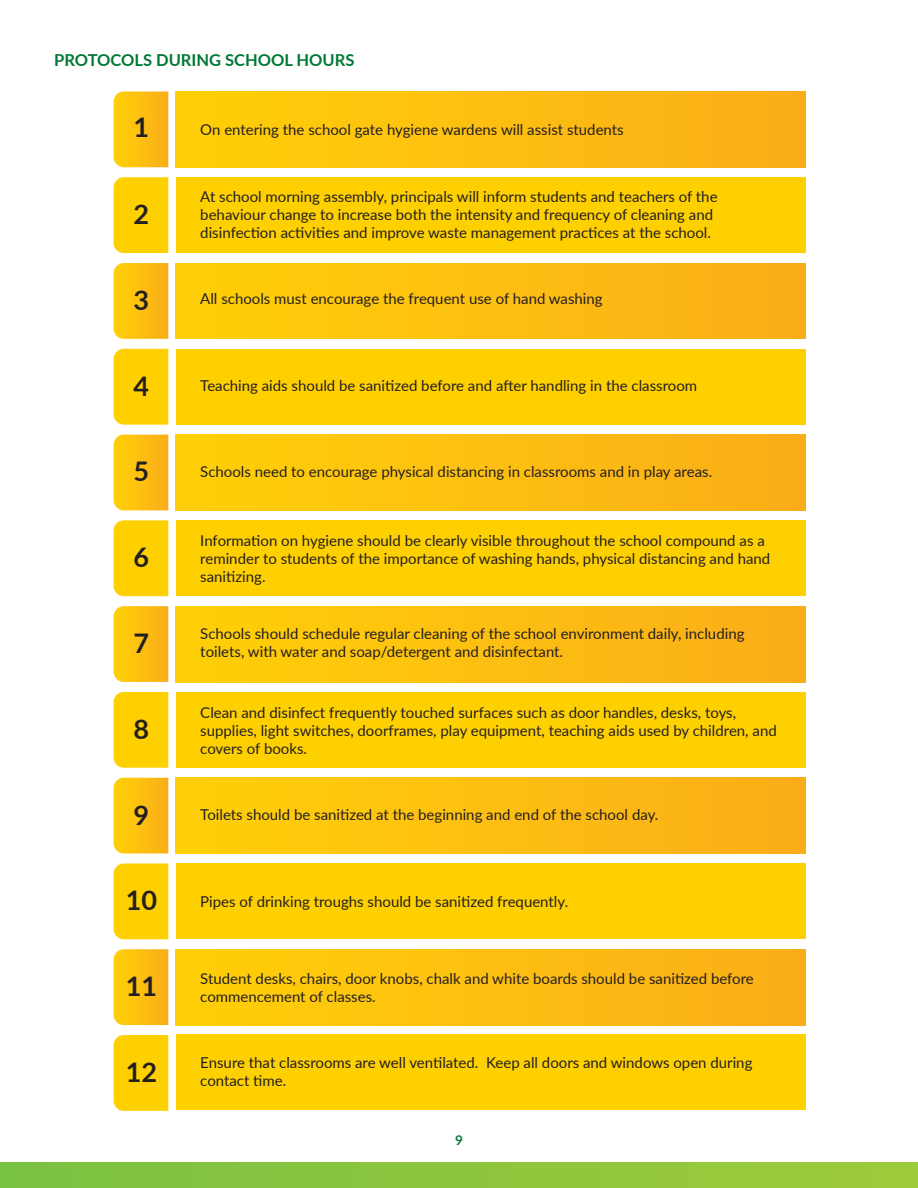
<style>
.page{position:relative;width:918px;height:1188px;background:#fff}
.page>*{position:absolute;margin:0;border:0;box-sizing:border-box;transform-origin:0 0}
.t1{font:700 27px "Lato";color:#231f20}
.t2{font:700 16.5px "Lato";color:#007836}
.t3{font:15px/18px "Lato";color:#231f20}
.t4{font:700 13.5px "Lato";color:#007836}
</style>
<div class="page">
<svg style="left:114px;top:91px;width:54px;height:76px"></svg>
<div style="left:176px;top:92px;width:629px;height:75px;background:linear-gradient(to right,#ffd007,#fbad1a)"></div>
<div style="left:114px;top:177px;width:54px;height:76px;background:#ffd000"></div>
<div style="left:176px;top:177px;width:629px;height:76px;background:#ffd000"></div>
<svg style="left:114px;top:263px;width:54px;height:76px"></svg>
<div style="left:176px;top:263px;width:629px;height:76px;background:linear-gradient(to right,#ffd007,#fbad1a)"></div>
<div style="left:114px;top:349px;width:54px;height:76px;background:#ffd000"></div>
<div style="left:176px;top:349px;width:629px;height:76px;background:#ffd000"></div>
<svg style="left:114px;top:435px;width:54px;height:75px"></svg>
<div style="left:176px;top:435px;width:629px;height:75px;background:linear-gradient(to right,#ffd007,#fbad1a)"></div>
<div style="left:114px;top:520px;width:54px;height:76px;background:#ffd000"></div>
<div style="left:176px;top:520px;width:629px;height:76px;background:#ffd000"></div>
<svg style="left:114px;top:606px;width:54px;height:76px"></svg>
<div style="left:176px;top:606px;width:629px;height:76px;background:linear-gradient(to right,#ffd007,#fbad1a)"></div>
<div style="left:114px;top:692px;width:54px;height:76px;background:#ffd000"></div>
<div style="left:176px;top:692px;width:629px;height:76px;background:#ffd000"></div>
<svg style="left:114px;top:778px;width:54px;height:76px"></svg>
<div style="left:176px;top:778px;width:629px;height:76px;background:linear-gradient(to right,#ffd007,#fbad1a)"></div>
<div style="left:114px;top:863px;width:54px;height:76px;background:#ffd000"></div>
<div style="left:176px;top:864px;width:629px;height:75px;background:#ffd000"></div>
<svg style="left:114px;top:949px;width:54px;height:76px"></svg>
<div style="left:176px;top:949px;width:629px;height:76px;background:linear-gradient(to right,#ffd007,#fbad1a)"></div>
<div style="left:114px;top:1035px;width:54px;height:76px;background:#ffd000"></div>
<div style="left:177px;top:1035px;width:629px;height:75px;background:#ffd000"></div>
<div style="left:0;top:1162px;width:918px;height:26px;background:linear-gradient(to right,#7ac142,#9ecb3a)"></div>
<p class="t2" style="left:54px;top:48px;width:302px">PROTOCOLS DURING SCHOOL HOURS</p>
<h1 class="t1" style="left:133px;top:107px;width:17px">1</h1>
<h1 class="t1" style="left:133px;top:194px;width:17px">2</h1>
<h1 class="t1" style="left:133px;top:280px;width:17px">3</h1>
<h1 class="t1" style="left:133px;top:366px;width:17px">4</h1>
<h1 class="t1" style="left:133px;top:452px;width:17px">5</h1>
<h1 class="t1" style="left:133px;top:538px;width:17px">6</h1>
<h1 class="t1" style="left:133px;top:623px;width:17px">7</h1>
<h1 class="t1" style="left:133px;top:709px;width:17px">8</h1>
<h1 class="t1" style="left:133px;top:795px;width:17px">9</h1>
<h1 class="t1" style="left:126px;top:881px;width:33px">10</h1>
<h1 class="t1" style="left:126px;top:966px;width:33px">11</h1>
<h1 class="t1" style="left:126px;top:1052px;width:33px">12</h1>
<p class="t3" style="left:200px;top:120px;width:425px">On entering the school gate hygiene wardens will assist students</p>
<p class="t3" style="left:200px;top:186px;width:519px">At school morning assembly, principals will inform students and teachers of the behaviour change to increase both the intensity and frequency of cleaning and disinfection activities and improve waste management practices at the school.</p>
<p class="t3" style="left:200px;top:289px;width:404px">All schools must encourage the frequent use of hand washing</p>
<p class="t3" style="left:200px;top:376px;width:498px">Teaching aids should be sanitized before and after handling in the classroom</p>
<p class="t3" style="left:200px;top:462px;width:513px">Schools need to encourage physical distancing in classrooms and in play areas.</p>
<p class="t3" style="left:200px;top:531px;width:571px">Information on hygiene should be clearly visible throughout the school compound as a reminder to students of the importance of washing hands, physical distancing and hand sanitizing.</p>
<p class="t3" style="left:200px;top:624px;width:546px">Schools should schedule regular cleaning of the school environment daily, including toilets, with water and soap/detergent and disinfectant.</p>
<p class="t3" style="left:200px;top:703px;width:578px">Clean and disinfect frequently touched surfaces such as door handles, desks, toys, supplies, light switches, doorframes, play equipment, teaching aids used by children, and covers of books.</p>
<p class="t3" style="left:200px;top:805px;width:460px">Toilets should be sanitized at the beginning and end of the school day.</p>
<p class="t3" style="left:200px;top:892px;width:369px">Pipes of drinking troughs should be sanitized frequently.</p>
<p class="t3" style="left:200px;top:969px;width:555px">Student desks, chairs, door knobs, chalk and white boards should be sanitized before commencement of classes.</p>
<p class="t3" style="left:200px;top:1053px;width:554px">Ensure that classrooms are well ventilated. Keep all doors and windows open during contact time.</p>
<p class="t4" style="left:455px;top:1130px;width:9px">9</p>
</div>
